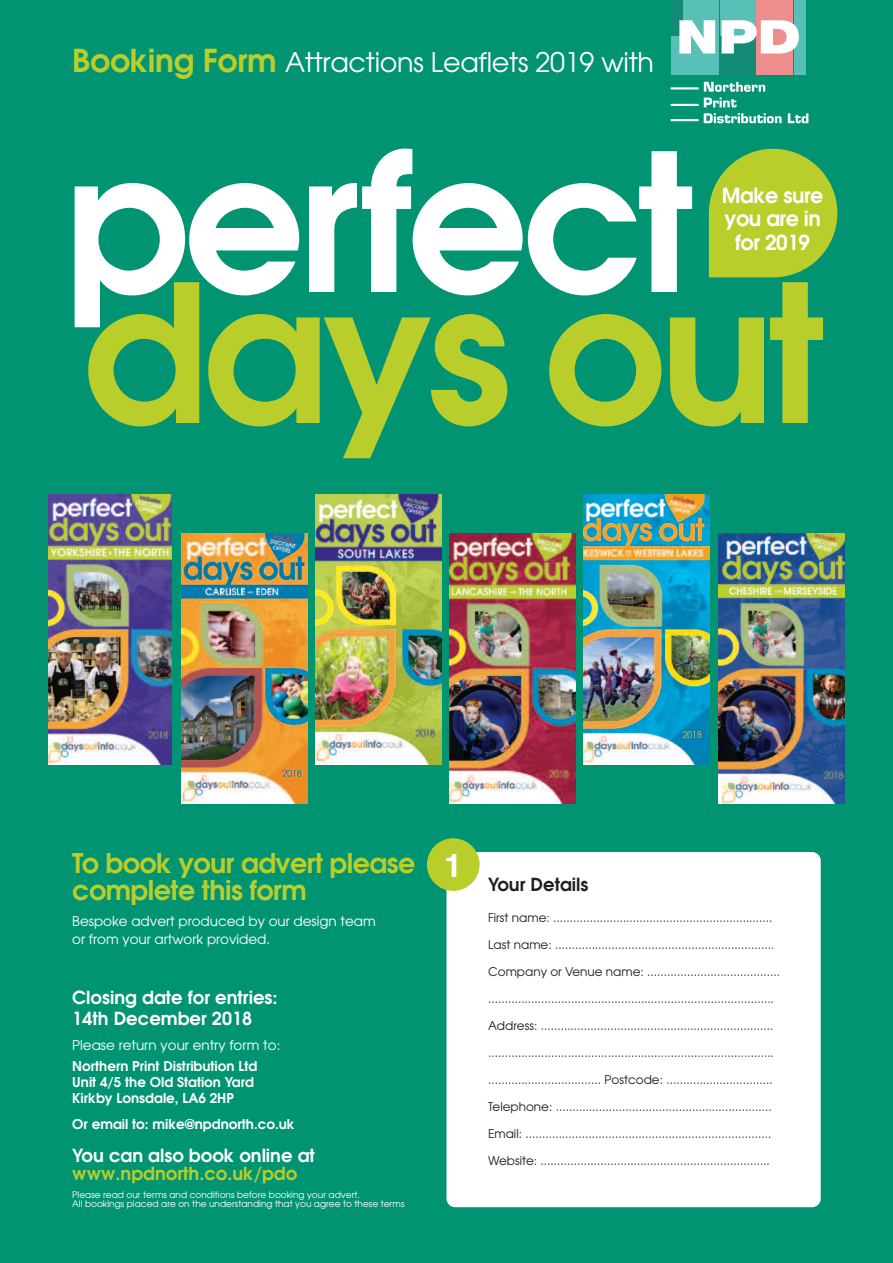
<style>
.page{position:relative;width:893px;height:1263px;background:#009472}
.page>*{position:absolute;margin:0;border:0;box-sizing:border-box;transform-origin:0 0}
.t1{font:600 190.5px "Avant Garde";letter-spacing:-.03em;color:#bace2b}
.t2{font:600 190.5px "Avant Garde";letter-spacing:-.035em;color:#fff}
.t3{font:27px "Avant Garde";letter-spacing:-.01em;color:#fff}
.t4{font:600 27px/27px "Avant Garde";letter-spacing:-.02em;color:#bace2b}
.t5{font:600 20.7px/23.5px "Avant Garde";letter-spacing:-.02em;color:#fff;text-align:center}
.t6{font:600 18px/21px "Avant Garde";color:#fff}
.t7{font:600 18px "Avant Garde";color:#bace2b}
.t8{font:600 18px "Avant Garde";color:#231f20}
.t9{font:600 13.5px/16.2px "Avant Garde";color:#fff}
.t10{font:13.5px/17.2px "Avant Garde";color:#fff}
.t11{font:12px "Avant Garde";color:#231f20}
.t12{font:9px/9px "Avant Garde";color:#fff}
.s1{font-weight:600;font-size:31.5px;color:#bace2b}
</style>
<div class="page">
<img style="left:48px;top:495px;width:124px;height:269px">
<img style="left:181px;top:533px;width:126px;height:270px">
<img style="left:315px;top:495px;width:126px;height:269px">
<img style="left:449px;top:533px;width:127px;height:270px">
<img style="left:719px;top:533px;width:126px;height:270px">
<img style="left:583px;top:495px;width:127px;height:269px">
<div style="left:446px;top:852px;width:375px;height:355px;background:#fff;border-radius:9px"></div>
<div style="left:427px;top:838px;width:53px;height:53px;background:#bace2b;border-radius:50%"></div>
<svg style="left:709px;top:149px;width:128px;height:128px;background:#9dc535"></svg>
<div style="left:683px;top:1px;width:36px;height:34px;background:#59c0b7"></div>
<div style="left:720px;top:1px;width:36px;height:34px;background:#59c0b7"></div>
<div style="left:757px;top:1px;width:36px;height:34px;background:#ed8e8c"></div>
<div style="left:683px;top:36px;width:36px;height:39px;background:#59c0b7"></div>
<div style="left:720px;top:36px;width:36px;height:39px;background:#138a74"></div>
<div style="left:757px;top:36px;width:36px;height:39px;background:#ed8e8c"></div>
<div style="left:671px;top:1px;width:12px;height:34px;background:#138a74"></div>
<div style="left:671px;top:36px;width:12px;height:39px;background:#59c0b7"></div>
<div style="left:794px;top:1px;width:12px;height:34px;background:#59c0b7"></div>
<div style="left:794px;top:36px;width:12px;height:39px;background:#59c0b7"></div>
<svg style="left:679px;top:20px;width:36px;height:34px"></svg>
<svg style="left:722px;top:20px;width:77px;height:34px"></svg>
<svg style="left:704px;top:82px;width:61px;height:10px"></svg>
<svg style="left:704px;top:98px;width:78px;height:25px"></svg>
<svg style="left:788px;top:113px;width:20px;height:10px"></svg>
<hr style="left:671px;top:87px;width:28px;height:2px;background:#fff">
<hr style="left:671px;top:104px;width:28px;height:2px;background:#fff">
<hr style="left:671px;top:119px;width:28px;height:2px;background:#fff">
<hr style="left:683px;top:0;width:36px;height:3px;background:#59c0b7">
<hr style="left:720px;top:0;width:36px;height:3px;background:#59c0b7">
<hr style="left:757px;top:0;width:36px;height:3px;background:#ed8e8c">
<svg style="left:671px;top:0;width:12px;height:1px"></svg>
<svg style="left:794px;top:0;width:12px;height:1px"></svg>
<h2 class="t3" style="left:72px;top:47px;width:583px"><span class="s1">Booking Form</span> Attractions Leaflets 2019 with</h2>
<h1 class="t2" style="left:64px;top:115px;width:632px">perfect</h1>
<h3 class="t5" style="left:722px;top:184px;width:103px">Make sure you are in for 2019</h3>
<h1 class="t1" style="left:82px;top:246px;width:744px">days out</h1>
<h2 class="t4" style="left:72px;top:850px;width:345px">To book your advert please complete this form</h2>
<p class="t10" style="left:72px;top:913px;width:305px">Bespoke advert produced by our design team or from your artwork provided.</p>
<h3 class="t6" style="left:72px;top:987px;width:207px">Closing date for entries:<br>14th December 2018</h3>
<p class="t10" style="left:72px;top:1037px;width:210px">Please return your entry form to:</p>
<p class="t9" style="left:72px;top:1058px;width:187px">Northern Print Distribution Ltd<br>Unit 4/5 the Old Station Yard<br>Kirkby Lonsdale, LA6 2HP</p>
<p class="t9" style="left:72px;top:1116px;width:224px">Or email to: mike@npdnorth.co.uk</p>
<h3 class="t8" style="left:444px;top:874px;width:146px"><sup>1</sup> Your Details</h3>
<p class="t11" style="left:488px;top:911px;width:286px">First name: ..................................................................</p>
<p class="t11" style="left:488px;top:938px;width:288px">Last name: ..................................................................</p>
<p class="t11" style="left:488px;top:965px;width:294px">Company or Venue name: ........................................</p>
<p class="t11" style="left:488px;top:992px;width:287px">......................................................................................</p>
<p class="t11" style="left:488px;top:1019px;width:287px">Address: ......................................................................</p>
<p class="t11" style="left:488px;top:1046px;width:287px">......................................................................................</p>
<p class="t11" style="left:488px;top:1073px;width:286px">.................................. Postcode: ................................</p>
<p class="t11" style="left:488px;top:1100px;width:285px">Telephone: .................................................................</p>
<p class="t11" style="left:488px;top:1127px;width:285px">Email: ..........................................................................</p>
<h3 class="t6" style="left:72px;top:1145px;width:244px">You can also book online at</h3>
<p class="t11" style="left:488px;top:1154px;width:283px">Website: .....................................................................</p>
<h3 class="t7" style="left:72px;top:1163px;width:227px">www.npdnorth.co.uk/pdo</h3>
<p class="t12" style="left:72px;top:1191px;width:334px">Please read our terms and conditions before booking your advert.<br>All bookings placed are on the understanding that you agree to these terms</p>
</div>
